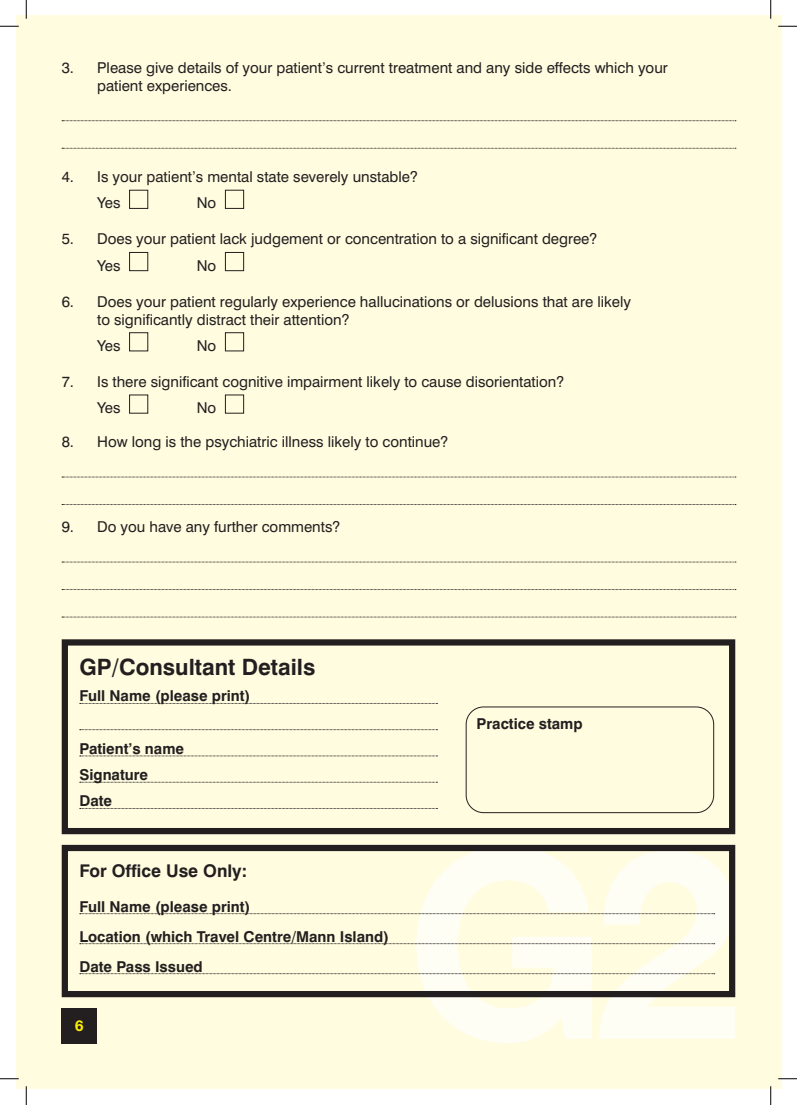
<style>
.page{position:relative;width:797px;height:1105px;background:#fff}
.page>*{position:absolute;margin:0;border:0;box-sizing:border-box;transform-origin:0 0}
.t1{font:700 22.5px "Swiss 721 BT";color:#231f20}
.t2{font:700 17.5px "Swiss 721 BT";color:#231f20}
.t3{font:15px "Swiss 721 BT";color:#231f20}
.t4{font:700 15px "Swiss 721 BT";color:#231f20}
.t5{font:700 15px "Helvetica Neue";color:#fff101}
</style>
<div class="page">
<div style="left:16px;top:16px;width:765px;height:1073px;background:#fffce0"></div>
<svg style="left:416px;top:852px;width:319px;height:191px;fill:#fffef4"></svg>
<svg style="left:62px;top:120px;width:674px;height:1px"></svg>
<svg style="left:62px;top:148px;width:674px;height:1px"></svg>
<svg style="left:62px;top:477px;width:674px;height:1px"></svg>
<svg style="left:62px;top:504px;width:674px;height:1px"></svg>
<svg style="left:62px;top:562px;width:674px;height:1px"></svg>
<svg style="left:62px;top:589px;width:674px;height:1px"></svg>
<svg style="left:62px;top:617px;width:674px;height:1px"></svg>
<div style="left:62px;top:1008px;width:35px;height:35px;background:#231f20"></div>
<div style="left:62px;top:639px;width:673px;height:195px;border:6px solid #231f20"></div>
<div style="left:62px;top:845px;width:673px;height:152px;border:6px solid #231f20"></div>
<svg style="left:80px;top:703px;width:357px;height:1px"></svg>
<svg style="left:80px;top:729px;width:357px;height:1px"></svg>
<svg style="left:80px;top:756px;width:357px;height:1px"></svg>
<svg style="left:80px;top:782px;width:357px;height:1px"></svg>
<svg style="left:80px;top:808px;width:357px;height:1px"></svg>
<svg style="left:80px;top:913px;width:634px;height:1px"></svg>
<svg style="left:80px;top:943px;width:634px;height:1px"></svg>
<svg style="left:80px;top:973px;width:634px;height:1px"></svg>
<div style="left:466px;top:707px;width:248px;height:106px;border:1px solid #231f20;border-radius:17px"></div>
<svg style="left:0;top:25px;width:19px;height:2px"></svg>
<svg style="left:778px;top:25px;width:19px;height:2px"></svg>
<svg style="left:0;top:1078px;width:19px;height:1px"></svg>
<svg style="left:778px;top:1078px;width:19px;height:1px"></svg>
<svg style="left:25px;top:0;width:2px;height:19px"></svg>
<svg style="left:25px;top:1086px;width:2px;height:19px"></svg>
<svg style="left:770px;top:0;width:1px;height:19px"></svg>
<svg style="left:770px;top:1086px;width:1px;height:19px"></svg>
<p class="t3" style="left:62px;top:59px;width:607px">3. Please give details of your patient’s current treatment and any side effects which your</p>
<p class="t3" style="left:97px;top:77px;width:136px">patient experiences.</p>
<p class="t3" style="left:62px;top:168px;width:358px">4. Is your patient’s mental state severely unstable?</p>
<p class="t3" style="left:97px;top:194px;width:53px">Yes ■</p>
<p class="t3" style="left:197px;top:194px;width:49px">No ■</p>
<p class="t3" style="left:62px;top:230px;width:537px">5. Does your patient lack judgement or concentration to a significant degree?</p>
<p class="t3" style="left:97px;top:256px;width:53px">Yes ■</p>
<p class="t3" style="left:197px;top:256px;width:49px">No ■</p>
<p class="t3" style="left:62px;top:292px;width:571px">6. Does your patient regularly experience hallucinations or delusions that are likely</p>
<p class="t3" style="left:97px;top:310px;width:254px">to significantly distract their attention?</p>
<p class="t3" style="left:97px;top:336px;width:53px">Yes ■</p>
<p class="t3" style="left:197px;top:336px;width:49px">No ■</p>
<p class="t3" style="left:62px;top:372px;width:504px">7. Is there significant cognitive impairment likely to cause disorientation?</p>
<p class="t3" style="left:97px;top:399px;width:53px">Yes ■</p>
<p class="t3" style="left:197px;top:399px;width:49px">No ■</p>
<p class="t3" style="left:62px;top:433px;width:388px">8. How long is the psychiatric illness likely to continue?</p>
<p class="t3" style="left:62px;top:518px;width:280px">9. Do you have any further comments?</p>
<p class="t1" style="left:79px;top:653px;width:237px">GP/Consultant Details</p>
<p class="t4" style="left:79px;top:687px;width:172px">Full Name (please print)</p>
<p class="t4" style="left:79px;top:739px;width:106px">Patient’s name</p>
<p class="t4" style="left:79px;top:766px;width:70px">Signature</p>
<p class="t4" style="left:79px;top:792px;width:34px">Date</p>
<p class="t2" style="left:79px;top:860px;width:169px">For Office Use Only:</p>
<p class="t4" style="left:79px;top:897px;width:172px">Full Name (please print)</p>
<p class="t4" style="left:79px;top:927px;width:311px">Location (which Travel Centre/Mann Island)</p>
<p class="t4" style="left:79px;top:957px;width:125px">Date Pass Issued</p>
<p class="t5" style="left:75px;top:1017px;width:10px">6</p>
<p class="t4" style="left:476px;top:715px;width:108px">Practice stamp</p>
</div>
